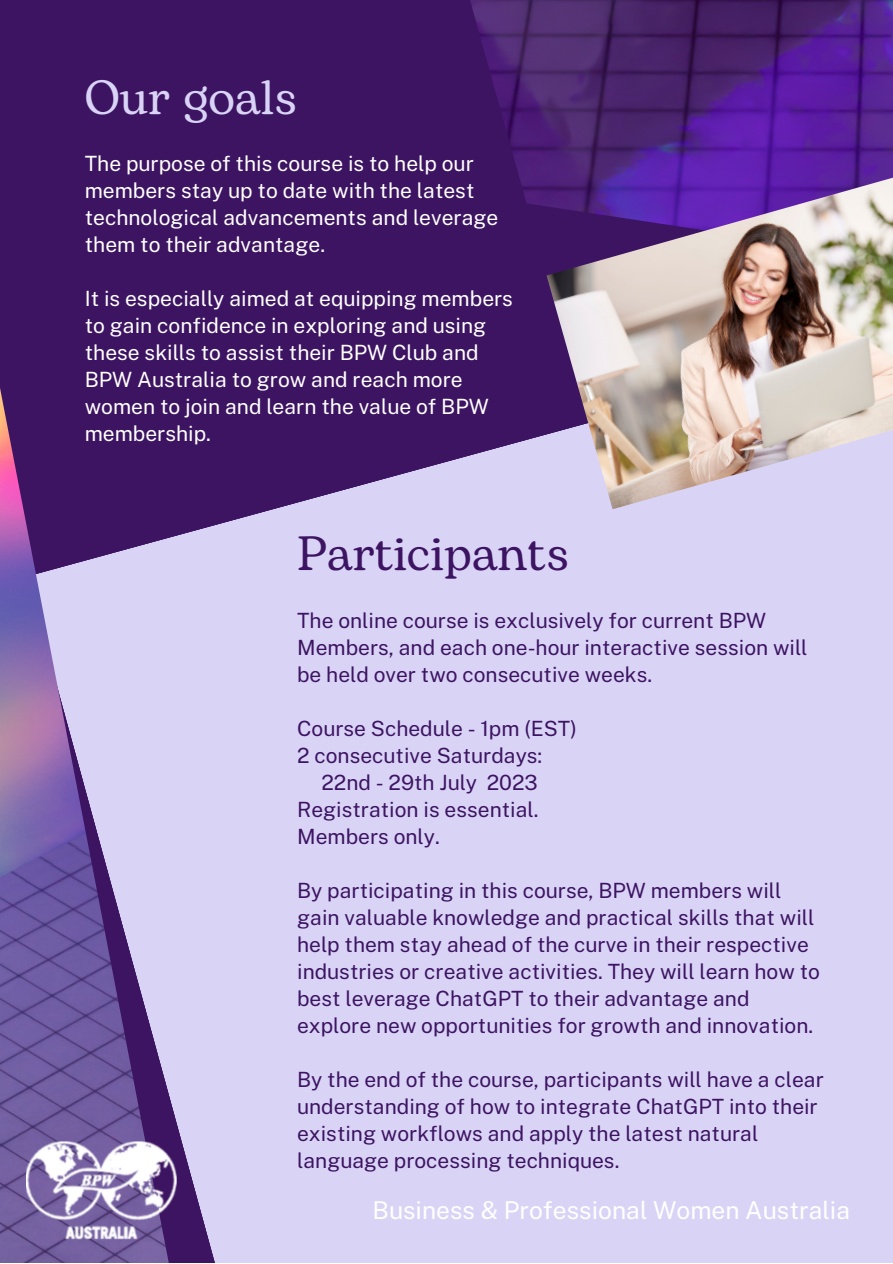
<style>
.page{position:relative;width:893px;height:1264px;background:#fff}
.page>*{position:absolute;margin:0;border:0;box-sizing:border-box;transform-origin:0 0}
.t1{font:48px "Bogart";color:#3d1462}
.t2{font:48px "Bogart";color:#d9d4f6}
.t3{font:24.6px "Public Sans";color:#fff}
.t4{font:21px/27px "Public Sans";color:#3d1462}
.t5{font:21px/27px "Public Sans";color:#fff}
</style>
<div class="page">
<div style="left:0;top:0;width:892px;height:1262px;background:#3d1462"></div>
<div style="left:176px;top:435px;width:716px;height:827px;background:#d9d4f6"></div>
<img style="left:0;top:388px;width:176px;height:874px">
<img style="left:470px;top:0;width:422px;height:206px">
<img style="left:27px;top:1141px;width:149px;height:98px">
<img style="left:546px;top:177px;width:346px;height:332px">
<p class="t2" style="left:85px;top:63px;width:213px">Our goals</p>
<p class="t5" style="left:85px;top:149px;width:415px">The purpose of this course is to help our members stay up to date with the latest technological advancements and leverage them to their advantage.</p>
<p class="t5" style="left:85px;top:284px;width:430px">It is especially aimed at equipping members to gain confidence in exploring and using these skills to assist their BPW Club and BPW Australia to grow and reach more women to join and learn the value of BPW membership.</p>
<p class="t1" style="left:297px;top:519px;width:273px">Participants</p>
<p class="t4" style="left:297px;top:606px;width:512px">The online course is exclusively for current BPW<br>Members, and each one-hour interactive session will be held over two consecutive weeks.</p>
<p class="t4" style="left:297px;top:714px;width:281px">Course Schedule - 1pm (EST)</p>
<p class="t4" style="left:297px;top:741px;width:247px">2 consecutive Saturdays:</p>
<p class="t4" style="left:321px;top:768px;width:218px">22nd - 29th July 2023</p>
<p class="t4" style="left:297px;top:795px;width:243px">Registration is essential.</p>
<p class="t4" style="left:297px;top:822px;width:144px">Members only.</p>
<p class="t4" style="left:297px;top:876px;width:524px">By participating in this course, BPW members will gain valuable knowledge and practical skills that will help them stay ahead of the curve in their respective industries or creative activities. They will learn how to best leverage ChatGPT to their advantage and explore new opportunities for growth and innovation.</p>
<p class="t4" style="left:297px;top:1065px;width:528px">By the end of the course, participants will have a clear understanding of how to integrate ChatGPT into their existing workflows and apply the latest natural language processing techniques.</p>
<p class="t3" style="left:372px;top:1195px;width:479px">Business &amp; Professional Women Australia</p>
</div>
